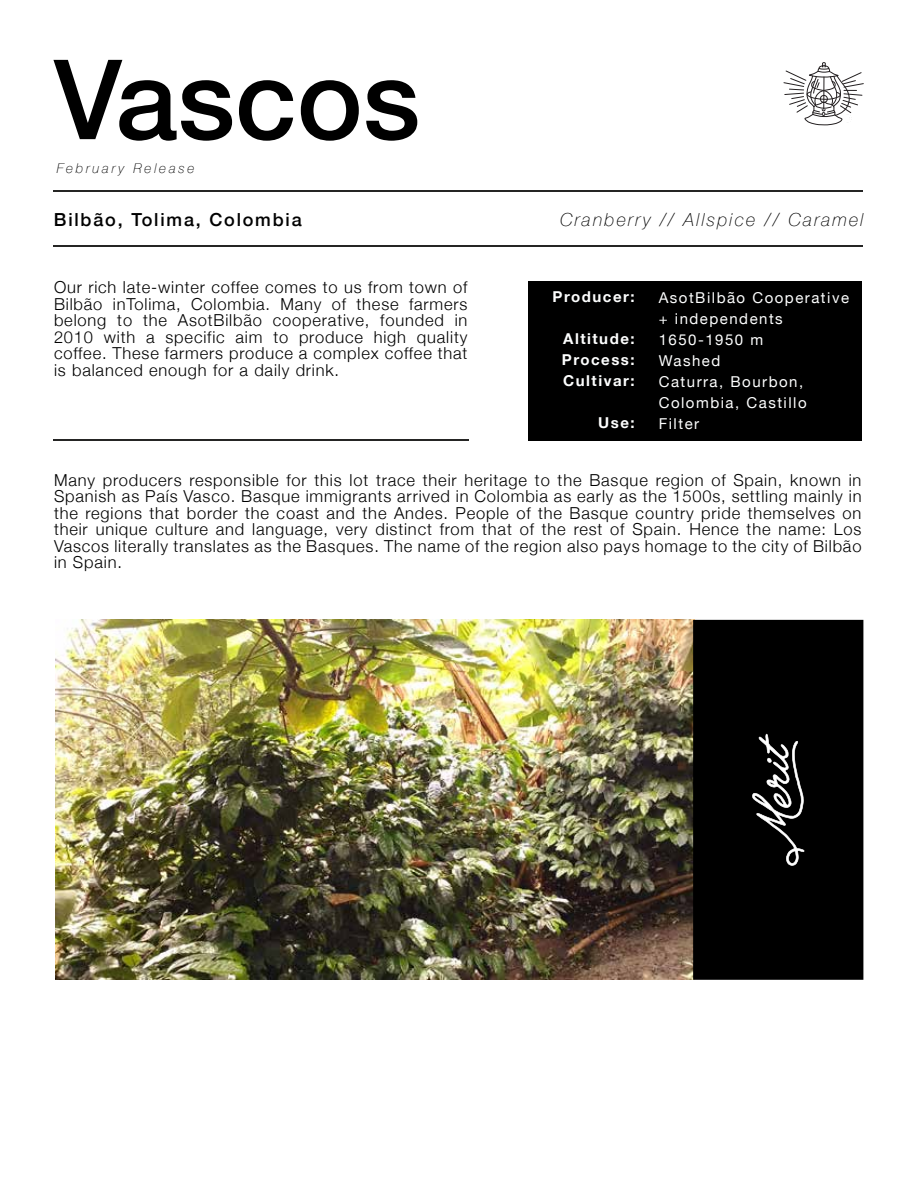
<style>
.page{position:relative;width:918px;height:1188px;background:#fff}
.page>*{position:absolute;margin:0;border:0;box-sizing:border-box;transform-origin:0 0}
.t1{font:500 111px "Helvetica Neue";color:#000}
.t2{font:italic 100 18px "Helvetica Neue";letter-spacing:.12em;color:#000}
.t3{font:500 18px "Helvetica Neue";letter-spacing:.1em;color:#000}
.t4{font:300 16.5px/16.5px "Helvetica Neue";letter-spacing:.05em;color:#000;text-align:justify}
.t5{font:15px/21px "Helvetica Neue";letter-spacing:.1em;color:#fdfefe}
.t6{font:700 15px/21px "Helvetica Neue";letter-spacing:.1em;color:#fdfefe;text-align:justify}
.t7{font:italic 100 13.5px "Helvetica Neue";letter-spacing:.2em;color:#000}
</style>
<div class="page">
<svg style="left:783px;top:62px;width:81px;height:63px"></svg>
<div style="left:528px;top:281px;width:334px;height:159px;background:#000"></div>
<img style="left:56px;top:620px;width:637px;height:360px">
<hr style="left:53px;top:439px;width:416px;height:1px;background:#252524">
<hr style="left:53px;top:190px;width:810px;height:2px;background:#252524">
<hr style="left:53px;top:246px;width:810px;height:1px;background:#252524">
<div style="left:693px;top:620px;width:170px;height:360px;background:#000"></div>
<svg style="left:752px;top:734px;width:52px;height:132px;background:#323232"></svg>
<h1 class="t1" style="left:54px;top:10px;width:368px">Vascos</h1>
<p class="t7" style="left:57px;top:157px;width:139px">February Release</p>
<p class="t3" style="left:54px;top:205px;width:249px">Bilbão, Tolima, Colombia</p>
<p class="t4" style="left:54px;top:278px;width:415px">Our rich late-winter coffee comes to us from town of Bilbão inTolima, Colombia. Many of these farmers belong to the AsotBilbão cooperative, founded in 2010 with a specific aim to produce high quality coffee. These farmers produce a complex coffee that is balanced enough for a daily drink.</p>
<p class="t2" style="left:560px;top:205px;width:305px">Cranberry // Allspice // Caramel</p>
<p class="t6" style="left:553px;top:287px;width:84px">Producer:</p>
<p class="t6" style="left:562px;top:329px;width:74px">Altitude:<br>Process:<br>Cultivar:</p>
<p class="t6" style="left:598px;top:413px;width:38px">Use:</p>
<p class="t5" style="left:659px;top:288px;width:192px">AsotBilbão Cooperative + independents<br>1650-1950 m<br>Washed<br>Caturra, Bourbon,<br>Colombia, Castillo<br>Filter</p>
<p class="t4" style="left:54px;top:470px;width:809px">Many producers responsible for this lot trace their heritage to the Basque region of Spain, known in Spanish as País Vasco. Basque immigrants arrived in Colombia as early as the 1500s, settling mainly in the regions that border the coast and the Andes. People of the Basque country pride themselves on their unique culture and language, very distinct from that of the rest of Spain. Hence the name: Los Vascos literally translates as the Basques. The name of the region also pays homage to the city of Bilbão in Spain.</p>
</div>
